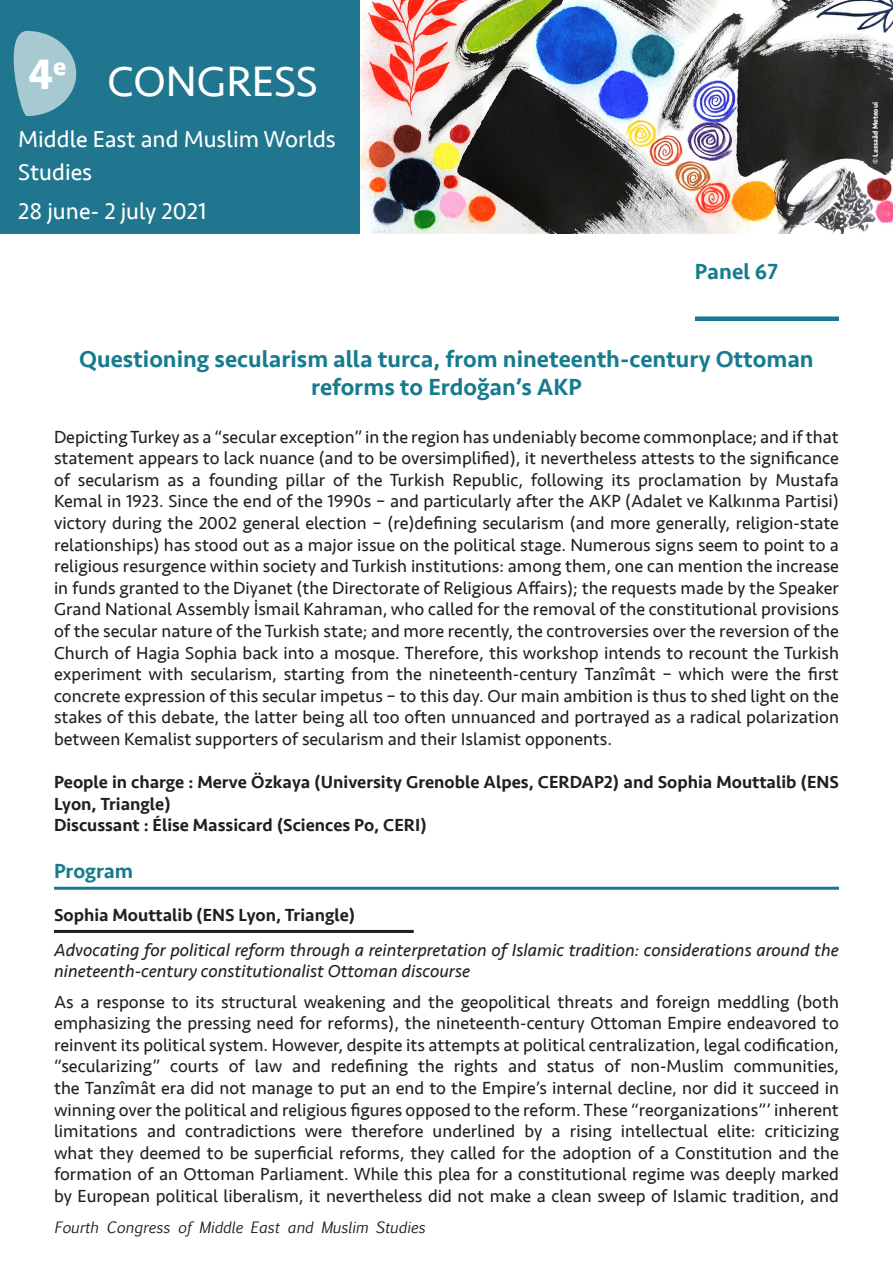
<style>
.page{position:relative;width:893px;height:1263px;background:#fff}
.page>*{position:absolute;margin:0;border:0;box-sizing:border-box;transform-origin:0 0}
.t1{font:43.8px "Seravek";color:#fff}
.t2{font:700 43.8px "Seravek";color:#fff}
.Titre_principal{font:500 24px/28.8px "Seravek";color:#167b8e;text-align:center}
.t3{font:23.7px/32.8px "Seravek";color:#fff}
.Atelier{font:500 22.5px "Seravek";color:#167b8e}
.Programme{font:500 21px "Seravek";color:#167b8e}
.Texte{font:18px/21.6px "Seravek";color:#231f20;text-align:justify}
.Titre_communication{font:italic 18px/21.6px "Seravek";color:#231f20}
.Responsable_Discutan{font:500 18px/21.6px "Seravek";color:#231f20}
.Intervenants{font:500 18px "Seravek";color:#231f20}
.t4{font:italic 15px "Euphemia UCAS";color:#231f20}
.t5{font:700 7.35px "Seravek";color:#fff}
</style>
<div class="page">
<img style="left:360px;top:0;width:533px;height:234px">
<div style="left:0;top:0;width:360px;height:234px;background:#20768e"></div>
<svg style="left:13px;top:31px;width:63px;height:85px"></svg>
<div style="left:695px;top:316px;width:144px;height:5px;background:#167b8e"></div>
<hr style="left:54px;top:887px;width:785px;height:3px;background:#167b8e">
<hr style="left:54px;top:930px;width:360px;height:3px;background:#231f20">
<h1 class="t2" style="left:28px;top:39px;width:40px">4<sup>e</sup></h1>
<h1 class="t1" style="left:108px;top:48px;width:212px">CONGRESS</h1>
<h3 class="t3" style="left:18px;top:123px;width:319px">Middle East and Muslim Worlds<br>Studies</h3>
<h3 class="t3" style="left:18px;top:195px;width:190px">28 june- 2 july 2021</h3>
<p class="Atelier" style="left:695px;top:257px;width:84px">Panel 67</p>
<p class="Titre_principal" style="left:79px;top:344px;width:736px">Questioning secularism alla turca, from nineteenth-century Ottoman reforms to Erdoğan’s AKP</p>
<p class="Texte" style="left:54px;top:426px;width:786px">Depicting Turkey as a “secular exception” in the region has undeniably become commonplace; and if that statement appears to lack nuance (and to be oversimplified), it nevertheless attests to the significance of secularism as a founding pillar of the Turkish Republic, following its proclamation by Mustafa Kemal in 1923. Since the end of the 1990s – and particularly after the AKP (Adalet ve Kalkınma Partisi) victory during the 2002 general election – (re)defining secularism (and more generally, religion-state relationships) has stood out as a major issue on the political stage. Numerous signs seem to point to a religious resurgence within society and Turkish institutions: among them, one can mention the increase in funds granted to the Diyanet (the Directorate of Religious Affairs); the requests made by the Speaker Grand National Assembly İsmail Kahraman, who called for the removal of the constitutional provisions of the secular nature of the Turkish state; and more recently, the controversies over the reversion of the Church of Hagia Sophia back into a mosque. Therefore, this workshop intends to recount the Turkish experiment with secularism, starting from the nineteenth-century Tanzîmât – which were the first concrete expression of this secular impetus – to this day. Our main ambition is thus to shed light on the stakes of this debate, the latter being all too often unnuanced and portrayed as a radical polarization between Kemalist supporters of secularism and their Islamist opponents.</p>
<p class="Responsable_Discutan" style="left:54px;top:771px;width:786px">People in charge : Merve Özkaya (University Grenoble Alpes, CERDAP2) and Sophia Mouttalib (ENS<br>Lyon, Triangle)</p>
<p class="Responsable_Discutan" style="left:54px;top:815px;width:374px">Discussant : Élise Massicard (Sciences Po, CERI)</p>
<p class="Programme" style="left:54px;top:858px;width:81px">Program</p>
<p class="Intervenants" style="left:54px;top:904px;width:303px">Sophia Mouttalib (ENS Lyon, Triangle)</p>
<p class="Titre_communication" style="left:54px;top:939px;width:786px">Advocating for political reform through a reinterpretation of Islamic tradition: considerations around the nineteenth-century constitutionalist Ottoman discourse</p>
<p class="Texte" style="left:54px;top:991px;width:786px">As a response to its structural weakening and the geopolitical threats and foreign meddling (both emphasizing the pressing need for reforms), the nineteenth-century Ottoman Empire endeavored to reinvent its political system. However, despite its attempts at political centralization, legal codification, “secularizing” courts of law and redefining the rights and status of non-Muslim communities, the Tanzîmât era did not manage to put an end to the Empire’s internal decline, nor did it succeed in winning over the political and religious figures opposed to the reform. These “reorganizations”’ inherent limitations and contradictions were therefore underlined by a rising intellectual elite: criticizing what they deemed to be superficial reforms, they called for the adoption of a Constitution and the formation of an Ottoman Parliament. While this plea for a constitutional regime was deeply marked by European political liberalism, it nevertheless did not make a clean sweep of Islamic tradition, and</p>
<p class="t4" style="left:54px;top:1216px;width:373px">Fourth Congress of Middle East and Muslim Studies</p>
<p class="t5" style="left:869px;top:164px;width:64px;rotate:-90deg">© Lassaâd Meteoui</p>
</div>
